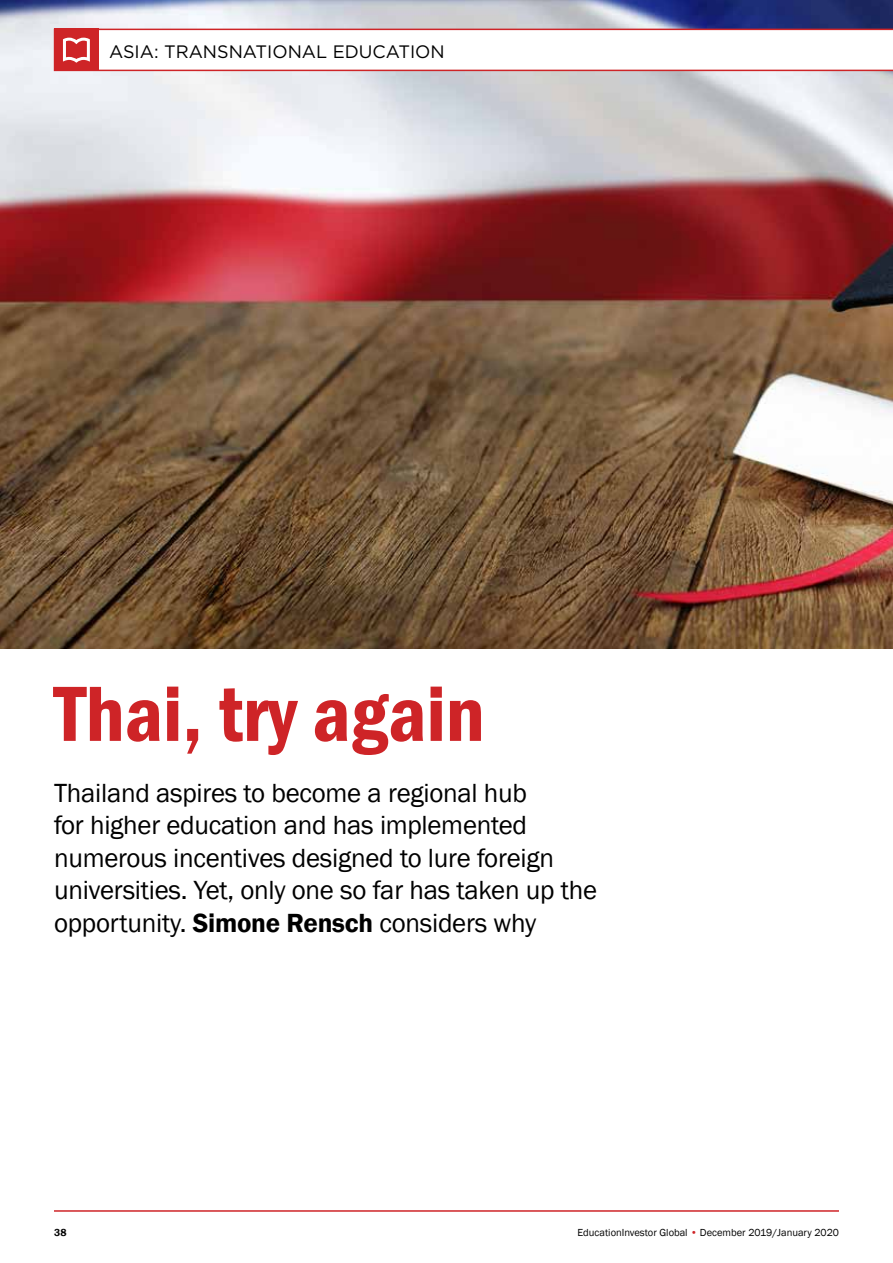
<style>
.page{position:relative;width:893px;height:1263px;background:#fff}
.page>*{position:absolute;margin:0;border:0;box-sizing:border-box;transform-origin:0 0}
.t1{font:600 condensed 81px "Franklin Gothic";color:#ce2427}
.t2{font:27px/32.4px "Franklin Gothic";letter-spacing:-.01em;color:#000}
.t3{font:18px "Gotham";color:#000}
.t4{font:10.5px "Franklin Gothic";color:#000}
.t5{font:600 10.5px "Franklin Gothic";color:#000}
.s1{font-weight:600}
.s2{color:#ce2427}
</style>
<div class="page">
<img style="left:0;top:0;width:893px;height:648px">
<svg style="left:54px;top:29px;width:839px;height:42px"></svg>
<hr style="left:54px;top:1210px;width:785px;height:2px;background:#ce2427">
<p class="t3" style="left:109px;top:41px;width:337px">ASIA: TRANSNATIONAL EDUCATION</p>
<h1 class="t1" style="left:54px;top:660px;width:432px">Thai, try again</h1>
<p class="t2" style="left:54px;top:777px;width:545px">Thailand aspires to become a regional hub<br>for higher education and has implemented numerous incentives designed to lure foreign universities. Yet, only one so far has taken up the opportunity. <span class="s1">Simone Rensch</span> considers why</p>
<p class="t5" style="left:54px;top:1226px;width:14px">38</p>
<p class="t4" style="left:577px;top:1226px;width:263px">EducationInvestor Global <span class="s2">•</span> December 2019/January 2020</p>
</div>
